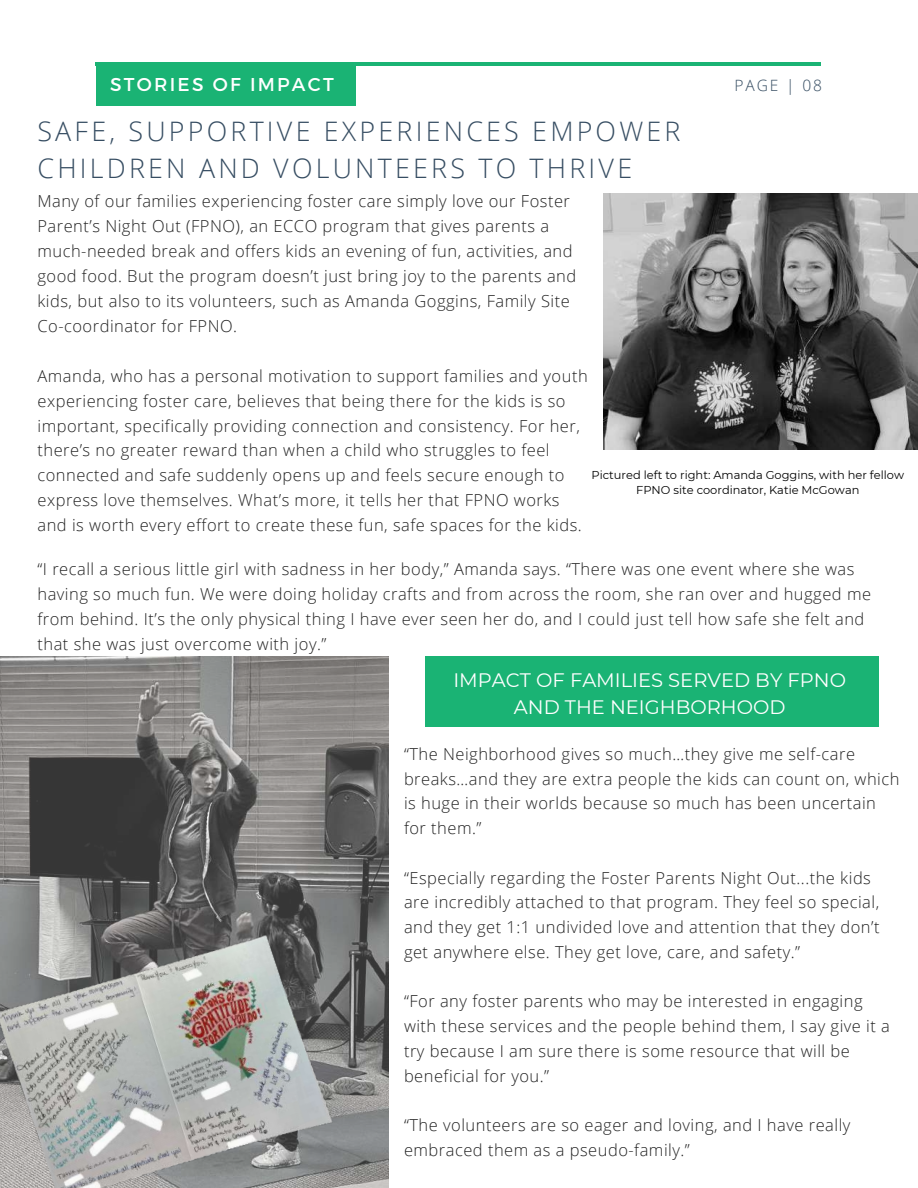
<style>
.page{position:relative;width:918px;height:1188px;background:#fff}
.page>*{position:absolute;margin:0;border:0;box-sizing:border-box;transform-origin:0 0}
.t1{font:300 26.85px/37.2px "Open Sans";letter-spacing:.12em;color:#364d62}
.t2{font:19.5px/27px "Montserrat";color:#fff;text-align:center}
.t3{font:18.6px "Montserrat";letter-spacing:.12em;color:#fff}
.t4{font:300 16.5px/24.9px "Open Sans";letter-spacing:.03em;color:#222}
.t5{font:300 15.6px "Open Sans";letter-spacing:.12em;color:#364d62}
.t6{font:11.4px/15.3px "Montserrat";color:#000;text-align:center}
</style>
<div class="page">
<hr style="left:96px;top:62px;width:725px;height:4px;background:#1ab374">
<div style="left:96px;top:65px;width:260px;height:41px;background:#1ab374"></div>
<img style="left:0;top:657px;width:388px;height:531px">
<img style="left:0;top:915px;width:343px;height:273px">
<img style="left:603px;top:193px;width:315px;height:256px">
<div style="left:426px;top:657px;width:453px;height:70px;background:#1ab374"></div>
<p class="t3" style="left:110px;top:73px;width:225px">STORIES OF IMPACT</p>
<p class="t5" style="left:735px;top:74px;width:89px">PAGE | 08</p>
<h1 class="t1" style="left:37px;top:112px;width:645px">SAFE, SUPPORTIVE EXPERIENCES EMPOWER<br>CHILDREN AND VOLUNTEERS TO THRIVE</h1>
<p class="t4" style="left:37px;top:189px;width:540px">Many of our families experiencing foster care simply love our Foster Parent’s Night Out (FPNO), an ECCO program that gives parents a much-needed break and offers kids an evening of fun, activities, and good food. But the program doesn’t just bring joy to the parents and kids, but also to its volunteers, such as Amanda Goggins, Family Site Co-coordinator for FPNO.</p>
<p class="t4" style="left:37px;top:363px;width:552px">Amanda, who has a personal motivation to support families and youth experiencing foster care, believes that being there for the kids is so important, specifically providing connection and consistency. For her, there’s no greater reward than when a child who struggles to feel connected and safe suddenly opens up and feels secure enough to express love themselves. What’s more, it tells her that FPNO works and is worth every effort to create these fun, safe spaces for the kids.</p>
<p class="t6" style="left:592px;top:467px;width:314px">Pictured left to right: Amanda Goggins, with her fellow<br>FPNO site coordinator, Katie McGowan</p>
<p class="t4" style="left:37px;top:556px;width:835px">“I recall a serious little girl with sadness in her body,” Amanda says. “There was one event where she was having so much fun. We were doing holiday crafts and from across the room, she ran over and hugged me from behind. It’s the only physical thing I have ever seen her do, and I could just tell how safe she felt and that she was just overcome with joy.”</p>
<p class="t2" style="left:453px;top:667px;width:394px">IMPACT OF FAMILIES SERVED BY FPNO<br>AND THE NEIGHBORHOOD</p>
<p class="t4" style="left:404px;top:741px;width:497px">“The Neighborhood gives so much…they give me self-care breaks…and they are extra people the kids can count on, which is huge in their worlds because so much has been uncertain for them.”</p>
<p class="t4" style="left:404px;top:865px;width:477px">“Especially regarding the Foster Parents Night Out...the kids are incredibly attached to that program. They feel so special, and they get 1:1 undivided love and attention that they don’t get anywhere else. They get love, care, and safety.”</p>
<p class="t4" style="left:404px;top:989px;width:488px">“For any foster parents who may be interested in engaging with these services and the people behind them, I say give it a try because I am sure there is some resource that will be beneficial for you.”</p>
<p class="t4" style="left:404px;top:1112px;width:448px">“The volunteers are so eager and loving, and I have really embraced them as a pseudo-family.”</p>
</div>
